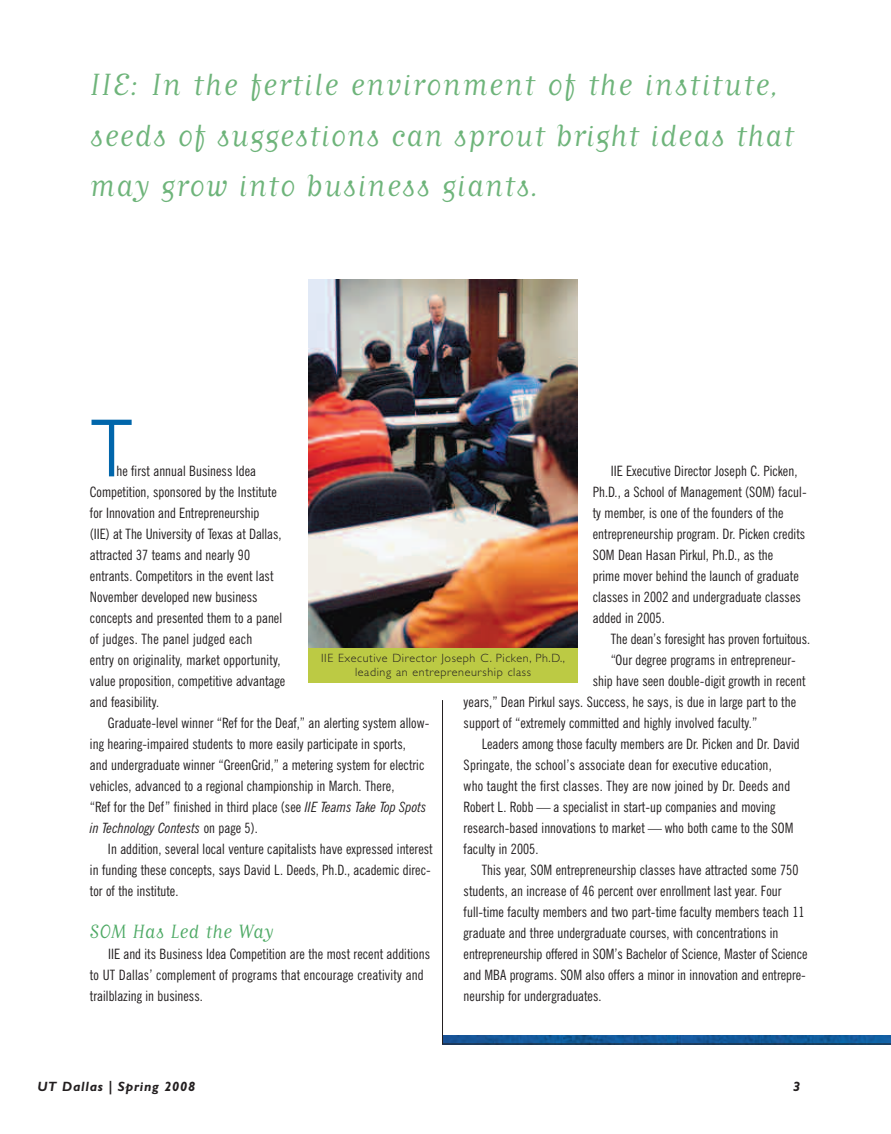
<style>
.page{position:relative;width:891px;height:1134px;background:#fff}
.page>*{position:absolute;margin:0;border:0;box-sizing:border-box;transform-origin:0 0}
.t1{font:300 105px "Suburban";color:#0166ab}
.t2{font:36px/50.2px "Matrix Script";letter-spacing:.025em;color:#6eb47a}
.t3{font:22.5px "Matrix Script";letter-spacing:.005em;color:#4faa66}
.t4{font:condensed 14.25px/21px "News Gothic BT";letter-spacing:.005em;color:#231f20}
.t5{font:italic 700 13.5px "Gill Sans";letter-spacing:.055em;color:#231f20}
.t6{font:300 12px/14.2px "Gill Sans";letter-spacing:.05em;color:#231f20;text-align:center}
.s1{font-style:italic}
</style>
<div class="page">
<img style="left:308px;top:279px;width:270px;height:369px">
<div style="left:308px;top:648px;width:270px;height:35px;background:#bcca44"></div>
<svg style="left:442px;top:700px;width:449px;height:345px"></svg>
<h2 class="t2" style="left:90px;top:58px;width:706px">IIE: In the fertile environment of the institute, seeds of suggestions can sprout bright ideas that may grow into business giants.</h2>
<h1 class="t1" style="left:90px;top:379px;width:45px">T</h1>
<p class="t4" style="left:593px;top:462px;width:216px;text-indent:18px">IIE Executive Director Joseph C. Picken, Ph.D., a School of Management (SOM) facul&shy;ty member, is one of the founders of the entrepreneurship program. Dr. Picken credits SOM Dean Hasan Pirkul, Ph.D., as the<br>prime mover behind the launch of graduate classes in 2002 and undergraduate classes added in 2005.</p>
<p class="t4" style="left:611px;top:630px;width:201px">The dean’s foresight has proven fortuitous.</p>
<p class="t4" style="left:611px;top:651px;width:187px">“Our degree programs in entrepreneur-</p>
<p class="t4" style="left:593px;top:672px;width:214px">ship have seen double-digit growth in recent</p>
<p class="t4" style="left:464px;top:693px;width:334px">years,” Dean Pirkul says. Success, he says, is due in large part to the</p>
<p class="t4" style="left:464px;top:714px;width:295px">support of “extremely committed and highly involved faculty.”</p>
<p class="t4" style="left:482px;top:735px;width:320px">Leaders among those faculty members are Dr. Picken and Dr. David</p>
<p class="t4" style="left:464px;top:756px;width:310px">Springate, the school’s associate dean for executive education,</p>
<p class="t4" style="left:464px;top:777px;width:328px">who taught the first classes. They are now joined by Dr. Deeds and</p>
<p class="t4" style="left:464px;top:798px;width:313px">Robert L. Robb — a specialist in start-up companies and moving</p>
<p class="t4" style="left:464px;top:819px;width:331px">research-based innovations to market — who both came to the SOM</p>
<p class="t4" style="left:464px;top:840px;width:76px">faculty in 2005.</p>
<p class="t4" style="left:482px;top:861px;width:318px">This year, SOM entrepreneurship classes have attracted some 750</p>
<p class="t4" style="left:464px;top:882px;width:320px">students, an increase of 46 percent over enrollment last year. Four</p>
<p class="t4" style="left:464px;top:903px;width:342px">full-time faculty members and two part-time faculty members teach 11</p>
<p class="t4" style="left:464px;top:924px;width:316px">graduate and three undergraduate courses, with concentrations in</p>
<p class="t4" style="left:464px;top:945px;width:345px">entrepreneurship offered in SOM’s Bachelor of Science, Master of Science</p>
<p class="t4" style="left:464px;top:966px;width:344px">and MBA programs. SOM also offers a minor in innovation and entrepre-</p>
<p class="t4" style="left:464px;top:987px;width:139px">neurship for undergraduates.</p>
<p class="t4" style="left:90px;top:462px;width:197px;text-indent:26px">he first annual Business Idea Competition, sponsored by the Institute for Innovation and Entrepreneurship<br>(IIE) at The University of Texas at Dallas, attracted 37 teams and nearly 90 entrants. Competitors in the event last November developed new business concepts and presented them to a panel of judges. The panel judged each<br>entry on originality, market opportunity, value proposition, competitive advantage and feasibility.</p>
<p class="t4" style="left:90px;top:714px;width:341px;text-indent:18px">Graduate-level winner “Ref for the Deaf,” an alerting system allow&shy;ing hearing-impaired students to more easily participate in sports,<br>and undergraduate winner “GreenGrid,” a metering system for electric vehicles, advanced to a regional championship in March. There,<br>“Ref for the Def” finished in third place (see <span class="s1">IIE Teams Take Top Spots in Technology Contests</span> on page 5).</p>
<p class="t4" style="left:90px;top:840px;width:344px;text-indent:18px">In addition, several local venture capitalists have expressed interest in funding these concepts, says David L. Deeds, Ph.D., academic direc&shy;tor of the institute.</p>
<h3 class="t3" style="left:90px;top:917px;width:185px">SOM Has Led the Way</h3>
<p class="t4" style="left:90px;top:945px;width:342px;text-indent:18px">IIE and its Business Idea Competition are the most recent additions to UT Dallas’ complement of programs that encourage creativity and trailblazing in business.</p>
<p class="t6" style="left:321px;top:652px;width:245px">IIE Executive Director Joseph C. Picken, Ph.D., leading an entrepreneurship class</p>
<p class="t5" style="left:37px;top:1081px;width:159px">UT Dallas | Spring 2008</p>
<p class="t5" style="left:793px;top:1081px;width:9px">3</p>
</div>
